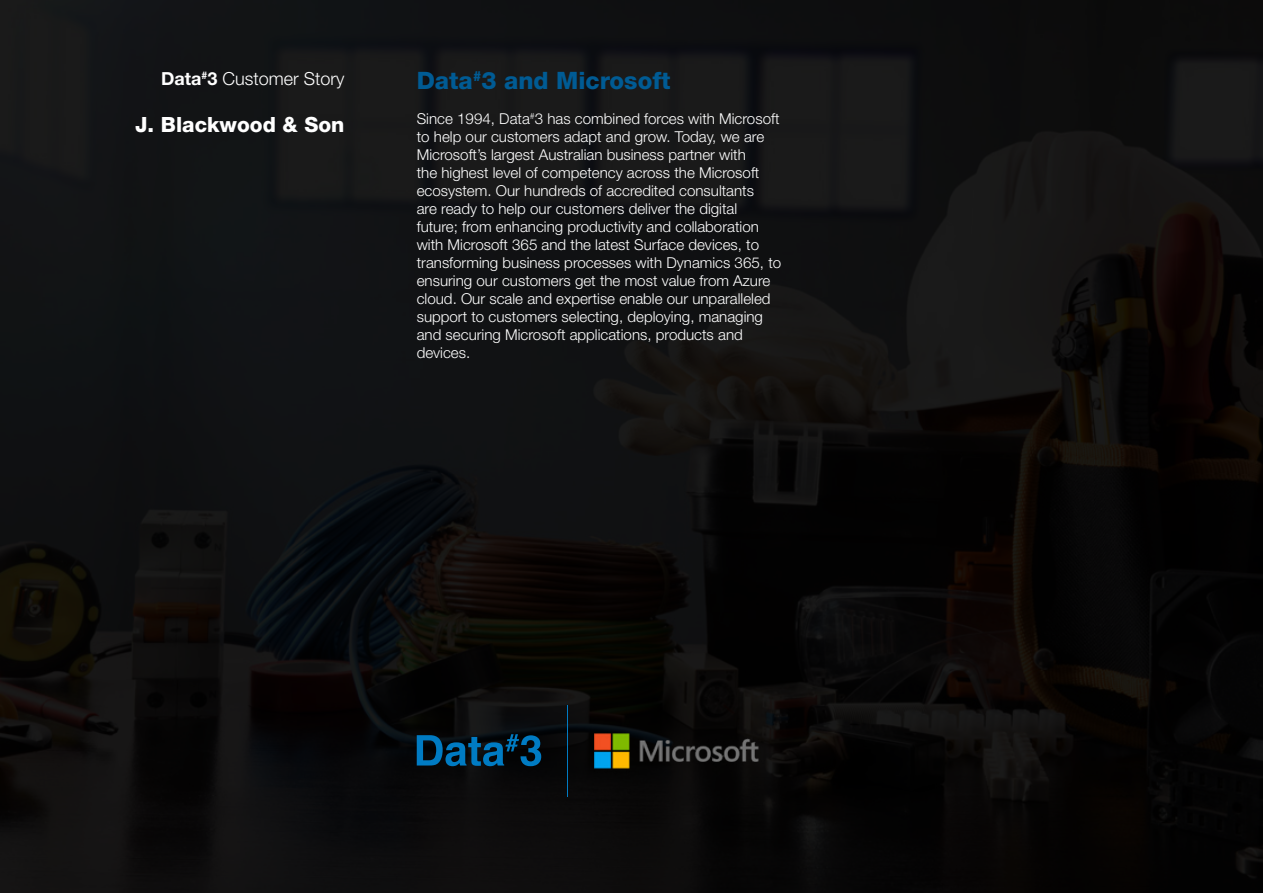
<style>
.page{position:relative;width:1263px;height:893px;background:#fff}
.page>*{position:absolute;margin:0;border:0;box-sizing:border-box;transform-origin:0 0}
.t1{font:800 24px "Helvetica Neue LT Std";color:#005b94}
.t2{font:800 21px "Helvetica Neue LT Std";color:#fff}
.t3{font:300 18px "Helvetica Neue LT Std";color:#fff}
.Body{font:300 15px/18px "Helvetica Neue LT Std";color:#fff}
.s1{font-weight:700}
</style>
<div class="page">
<div style="left:0;top:0;width:1263px;height:893px;background:linear-gradient(to bottom,#151516,#080606)"></div>
<hr style="left:567px;top:705px;width:1px;height:91px;background:#007bc3">
<svg style="left:417px;top:734px;width:124px;height:32px;background:#033b5c"></svg>
<img style="left:594px;top:712px;width:186px;height:69px">
<p class="t3" style="left:161px;top:68px;width:185px"><span class="s1">Data</span><sup>#</sup><span class="s1">3</span> Customer Story</p>
<p class="t2" style="left:135px;top:112px;width:211px">J. Blackwood &amp; Son</p>
<h2 class="t1" style="left:417px;top:67px;width:255px">Data<sup>#</sup>3 and Microsoft</h2>
<p class="Body" style="left:417px;top:110px;width:366px">Since 1994, Data<sup>#</sup>3 has combined forces with Microsoft to help our customers adapt and grow. Today, we are Microsoft’s largest Australian business partner with<br>the highest level of competency across the Microsoft ecosystem. Our hundreds of accredited consultants<br>are ready to help our customers deliver the digital future; from enhancing productivity and collaboration with Microsoft 365 and the latest Surface devices, to transforming business processes with Dynamics 365, to ensuring our customers get the most value from Azure cloud. Our scale and expertise enable our unparalleled support to customers selecting, deploying, managing and securing Microsoft applications, products and devices.</p>
</div>
